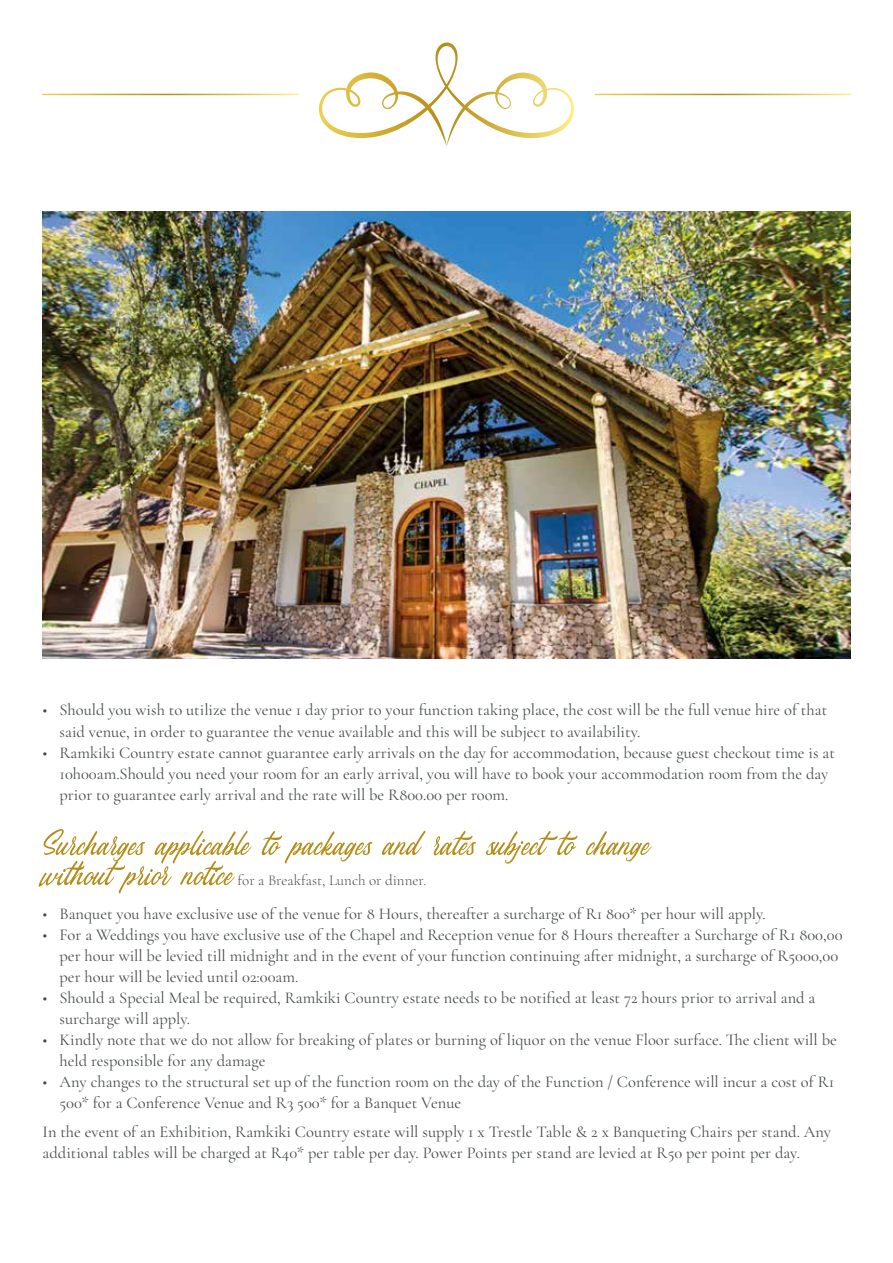
<style>
.page{position:relative;width:893px;height:1263px;background:#fff}
.page>*{position:absolute;margin:0;border:0;box-sizing:border-box;transform-origin:0 0}
.t1{font:52.5px "Stefina Signature";color:#b48c18}
.t2{font:16.5px/21px "Cormorant Garamond";color:#44494a}
.t3{font:300 15px "Cormorant Garamond";color:#44494a}
</style>
<div class="page">
<svg style="left:319px;top:43px;width:144px;height:103px"></svg>
<img style="left:43px;top:212px;width:807px;height:446px">
<p class="t2" style="left:60px;top:700px;width:769px;text-indent:-17px">• Should you wish to utilize the venue 1 day prior to your function taking place, the cost will be the full venue hire of that said venue, in order to guarantee the venue available and this will be subject to availability.</p>
<p class="t2" style="left:60px;top:742px;width:777px;text-indent:-17px">• Ramkiki Country estate cannot guarantee early arrivals on the day for accommodation, because guest checkout time is at<br>10h00am.Should you need your room for an early arrival, you will have to book your accommodation room from the day prior to guarantee early arrival and the rate will be R800.00 per room.</p>
<h1 class="t1" style="left:43px;top:817px;width:610px">Surcharges applicable to packages and rates subject to change</h1>
<h1 class="t1" style="left:43px;top:847px;width:193px">without prior notice</h1>
<p class="t3" style="left:238px;top:871px;width:190px">for a Breakfast, Lunch or dinner.</p>
<p class="t2" style="left:43px;top:903px;width:725px">• Banquet you have exclusive use of the venue for 8 Hours, thereafter a surcharge of R1 800* per hour will apply.</p>
<p class="t2" style="left:60px;top:924px;width:784px;text-indent:-17px">• For a Weddings you have exclusive use of the Chapel and Reception venue for 8 Hours thereafter a Surcharge of R1 800,00 per hour will be levied till midnight and in the event of your function continuing after midnight, a surcharge of R5000,00 per hour will be levied until 02:00am.</p>
<p class="t2" style="left:60px;top:987px;width:757px;text-indent:-17px">• Should a Special Meal be required, Ramkiki Country estate needs to be notified at least 72 hours prior to arrival and a surcharge will apply.</p>
<p class="t2" style="left:60px;top:1029px;width:779px;text-indent:-17px">• Kindly note that we do not allow for breaking of plates or burning of liquor on the venue Floor surface. The client will be held responsible for any damage</p>
<p class="t2" style="left:60px;top:1071px;width:776px;text-indent:-17px">• Any changes to the structural set up of the function room on the day of the Function / Conference will incur a cost of R1<br>500* for a Conference Venue and R3 500* for a Banquet Venue</p>
<p class="t2" style="left:43px;top:1121px;width:790px">In the event of an Exhibition, Ramkiki Country estate will supply 1 x Trestle Table &amp; 2 x Banqueting Chairs per stand. Any additional tables will be charged at R40* per table per day. Power Points per stand are levied at R50 per point per day.</p>
</div>
